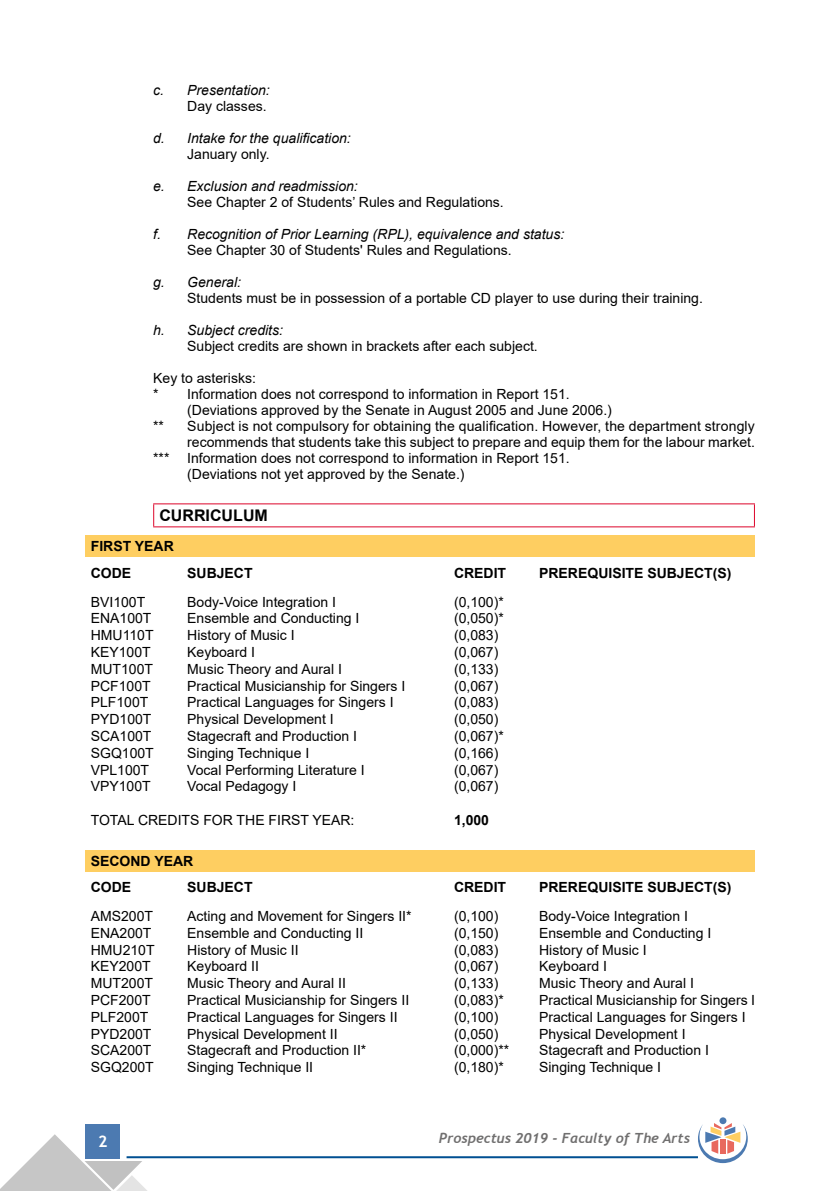
<style>
.page{position:relative;width:840px;height:1191px;background:#fff}
.page>*{position:absolute;margin:0;border:0;box-sizing:border-box;transform-origin:0 0}
.t1{font:700 16px "Arial";color:#000}
.t2{font:700 16px "Trebuchet MS";color:#fff}
.t3{font:14px/16px "Arial";color:#000}
.t4{font:italic 14px "Arial";color:#000}
.t5{font:700 14px/26.4px "Arial";color:#000}
.t6{font:italic 700 14px "Trebuchet";color:#706f6f}
</style>
<div class="page">
<div style="left:86px;top:1124px;width:34px;height:34px;background:#4c7ab1"></div>
<hr style="left:126px;top:1156px;width:571px;height:2px;background:#005092">
<svg style="left:0;top:1134px;width:148px;height:57px"></svg>
<div style="left:719px;top:1117px;width:7px;height:7px;background:#4c7ab1;border-radius:50%"></div>
<svg style="left:697px;top:1123px;width:50px;height:40px"></svg>
<hr style="left:153px;top:503px;width:601px;height:1px;background:#dd052b">
<svg style="left:153px;top:504px;width:1px;height:22px"></svg>
<svg style="left:753px;top:504px;width:1px;height:22px"></svg>
<hr style="left:153px;top:526px;width:601px;height:1px;background:#dd052b">
<div style="left:85px;top:535px;width:669px;height:22px;background:#fece61"></div>
<div style="left:85px;top:850px;width:669px;height:21px;background:#fece61"></div>
<p class="t4" style="left:153px;top:81px;width:118px">c. Presentation:</p>
<p class="t3" style="left:187px;top:98px;width:81px">Day classes.</p>
<p class="t4" style="left:153px;top:129px;width:199px">d. Intake for the qualification:</p>
<p class="t3" style="left:187px;top:146px;width:84px">January only.</p>
<p class="t4" style="left:153px;top:177px;width:206px">e. Exclusion and readmission:</p>
<p class="t3" style="left:187px;top:194px;width:318px">See Chapter 2 of Students’ Rules and Regulations.</p>
<p class="t4" style="left:153px;top:225px;width:412px">f. Recognition of Prior Learning (RPL), equivalence and status:</p>
<p class="t3" style="left:187px;top:242px;width:326px">See Chapter 30 of Students' Rules and Regulations.</p>
<p class="t4" style="left:153px;top:273px;width:89px">g. General:</p>
<p class="t3" style="left:187px;top:290px;width:517px">Students must be in possession of a portable CD player to use during their training.</p>
<p class="t4" style="left:153px;top:321px;width:131px">h. Subject credits:</p>
<p class="t3" style="left:187px;top:338px;width:352px">Subject credits are shown in brackets after each subject.</p>
<p class="t3" style="left:153px;top:370px;width:104px">Key to asterisks:</p>
<p class="t3" style="left:153px;top:386px;width:418px">* Information does not correspond to information in Report 151.</p>
<p class="t3" style="left:187px;top:402px;width:426px">(Deviations approved by the Senate in August 2005 and June 2006.)</p>
<p class="t3" style="left:153px;top:418px;width:12px">**</p>
<p class="t3" style="left:187px;top:418px;width:569px">Subject is not compulsory for obtaining the qualification. However, the department strongly recommends that students take this subject to prepare and equip them for the labour market.</p>
<p class="t3" style="left:153px;top:450px;width:18px">***</p>
<p class="t3" style="left:187px;top:450px;width:384px">Information does not correspond to information in Report 151. (Deviations not yet approved by the Senate.)</p>
<p class="t1" style="left:159px;top:504px;width:110px">CURRICULUM</p>
<p class="t5" style="left:91px;top:533px;width:84px">FIRST YEAR<br>CODE</p>
<p class="t5" style="left:187px;top:560px;width:67px">SUBJECT</p>
<p class="t5" style="left:454px;top:560px;width:54px">CREDIT</p>
<p class="t5" style="left:539px;top:560px;width:194px">PREREQUISITE SUBJECT(S)</p>
<p class="t3" style="left:91px;top:593px;width:56px">BVI100T</p>
<p class="t3" style="left:187px;top:593px;width:150px">Body-Voice Integration I</p>
<p class="t3" style="left:454px;top:593px;width:51px">(0,100)*</p>
<p class="t3" style="left:91px;top:610px;width:62px">ENA100T</p>
<p class="t3" style="left:187px;top:610px;width:173px">Ensemble and Conducting I</p>
<p class="t3" style="left:454px;top:610px;width:51px">(0,050)*</p>
<p class="t3" style="left:91px;top:627px;width:64px">HMU110T</p>
<p class="t3" style="left:187px;top:627px;width:109px">History of Music I</p>
<p class="t3" style="left:454px;top:627px;width:46px">(0,083)</p>
<p class="t3" style="left:91px;top:644px;width:61px">KEY100T</p>
<p class="t3" style="left:187px;top:644px;width:69px">Keyboard I</p>
<p class="t3" style="left:454px;top:644px;width:46px">(0,067)</p>
<p class="t3" style="left:91px;top:661px;width:64px">MUT100T</p>
<p class="t3" style="left:187px;top:661px;width:156px">Music Theory and Aural I</p>
<p class="t3" style="left:454px;top:661px;width:46px">(0,133)</p>
<p class="t3" style="left:91px;top:677px;width:61px">PCF100T</p>
<p class="t3" style="left:187px;top:677px;width:219px">Practical Musicianship for Singers I</p>
<p class="t3" style="left:454px;top:677px;width:46px">(0,067)</p>
<p class="t3" style="left:91px;top:694px;width:59px">PLF100T</p>
<p class="t3" style="left:187px;top:694px;width:208px">Practical Languages for Singers I</p>
<p class="t3" style="left:454px;top:694px;width:46px">(0,083)</p>
<p class="t3" style="left:91px;top:711px;width:62px">PYD100T</p>
<p class="t3" style="left:187px;top:711px;width:148px">Physical Development I</p>
<p class="t3" style="left:454px;top:711px;width:46px">(0,050)</p>
<p class="t3" style="left:91px;top:728px;width:62px">SCA100T</p>
<p class="t3" style="left:187px;top:728px;width:171px">Stagecraft and Production I</p>
<p class="t3" style="left:454px;top:728px;width:51px">(0,067)*</p>
<p class="t3" style="left:91px;top:745px;width:65px">SGQ100T</p>
<p class="t3" style="left:187px;top:745px;width:123px">Singing Technique I</p>
<p class="t3" style="left:454px;top:745px;width:46px">(0,166)</p>
<p class="t3" style="left:91px;top:761px;width:60px">VPL100T</p>
<p class="t3" style="left:187px;top:761px;width:179px">Vocal Performing Literature I</p>
<p class="t3" style="left:454px;top:761px;width:46px">(0,067)</p>
<p class="t3" style="left:91px;top:778px;width:61px">VPY100T</p>
<p class="t3" style="left:187px;top:778px;width:110px">Vocal Pedagogy I</p>
<p class="t3" style="left:454px;top:778px;width:46px">(0,067)</p>
<p class="t3" style="left:91px;top:812px;width:265px">TOTAL CREDITS FOR THE FIRST YEAR:</p>
<p class="t5" style="left:454px;top:807px;width:37px">1,000</p>
<p class="t5" style="left:91px;top:847px;width:104px">SECOND YEAR<br>CODE</p>
<p class="t5" style="left:187px;top:874px;width:67px">SUBJECT</p>
<p class="t5" style="left:454px;top:874px;width:54px">CREDIT</p>
<p class="t5" style="left:539px;top:874px;width:194px">PREREQUISITE SUBJECT(S)</p>
<p class="t3" style="left:91px;top:908px;width:64px">AMS200T</p>
<p class="t3" style="left:187px;top:908px;width:226px">Acting and Movement for Singers II*</p>
<p class="t3" style="left:454px;top:908px;width:46px">(0,100)</p>
<p class="t3" style="left:539px;top:908px;width:150px">Body-Voice Integration I</p>
<p class="t3" style="left:91px;top:924px;width:62px">ENA200T</p>
<p class="t3" style="left:187px;top:924px;width:177px">Ensemble and Conducting II</p>
<p class="t3" style="left:454px;top:924px;width:46px">(0,150)</p>
<p class="t3" style="left:539px;top:924px;width:173px">Ensemble and Conducting I</p>
<p class="t3" style="left:91px;top:941px;width:65px">HMU210T</p>
<p class="t3" style="left:187px;top:941px;width:113px">History of Music II</p>
<p class="t3" style="left:454px;top:941px;width:46px">(0,083)</p>
<p class="t3" style="left:539px;top:941px;width:109px">History of Music I</p>
<p class="t3" style="left:91px;top:958px;width:61px">KEY200T</p>
<p class="t3" style="left:187px;top:958px;width:73px">Keyboard II</p>
<p class="t3" style="left:454px;top:958px;width:46px">(0,067)</p>
<p class="t3" style="left:539px;top:958px;width:69px">Keyboard I</p>
<p class="t3" style="left:91px;top:975px;width:64px">MUT200T</p>
<p class="t3" style="left:187px;top:975px;width:160px">Music Theory and Aural II</p>
<p class="t3" style="left:454px;top:975px;width:46px">(0,133)</p>
<p class="t3" style="left:539px;top:975px;width:156px">Music Theory and Aural I</p>
<p class="t3" style="left:91px;top:992px;width:61px">PCF200T</p>
<p class="t3" style="left:187px;top:992px;width:223px">Practical Musicianship for Singers II</p>
<p class="t3" style="left:454px;top:992px;width:51px">(0,083)*</p>
<p class="t3" style="left:539px;top:992px;width:217px">Practical Musicianship for Singers I</p>
<p class="t3" style="left:91px;top:1008px;width:59px">PLF200T</p>
<p class="t3" style="left:187px;top:1008px;width:212px">Practical Languages for Singers II</p>
<p class="t3" style="left:454px;top:1008px;width:46px">(0,100)</p>
<p class="t3" style="left:539px;top:1008px;width:208px">Practical Languages for Singers I</p>
<p class="t3" style="left:91px;top:1025px;width:62px">PYD200T</p>
<p class="t3" style="left:187px;top:1025px;width:152px">Physical Development II</p>
<p class="t3" style="left:454px;top:1025px;width:46px">(0,050)</p>
<p class="t3" style="left:539px;top:1025px;width:148px">Physical Development I</p>
<p class="t3" style="left:91px;top:1042px;width:62px">SCA200T</p>
<p class="t3" style="left:187px;top:1042px;width:180px">Stagecraft and Production II*</p>
<p class="t3" style="left:454px;top:1042px;width:57px">(0,000)**</p>
<p class="t3" style="left:539px;top:1042px;width:171px">Stagecraft and Production I</p>
<p class="t3" style="left:91px;top:1059px;width:65px">SGQ200T</p>
<p class="t3" style="left:187px;top:1059px;width:127px">Singing Technique II</p>
<p class="t3" style="left:454px;top:1059px;width:51px">(0,180)*</p>
<p class="t3" style="left:539px;top:1059px;width:123px">Singing Technique I</p>
<p class="t2" style="left:98px;top:1131px;width:11px">2</p>
<p class="t6" style="left:438px;top:1129px;width:252px">Prospectus 2019 - Faculty of The Arts</p>
</div>
